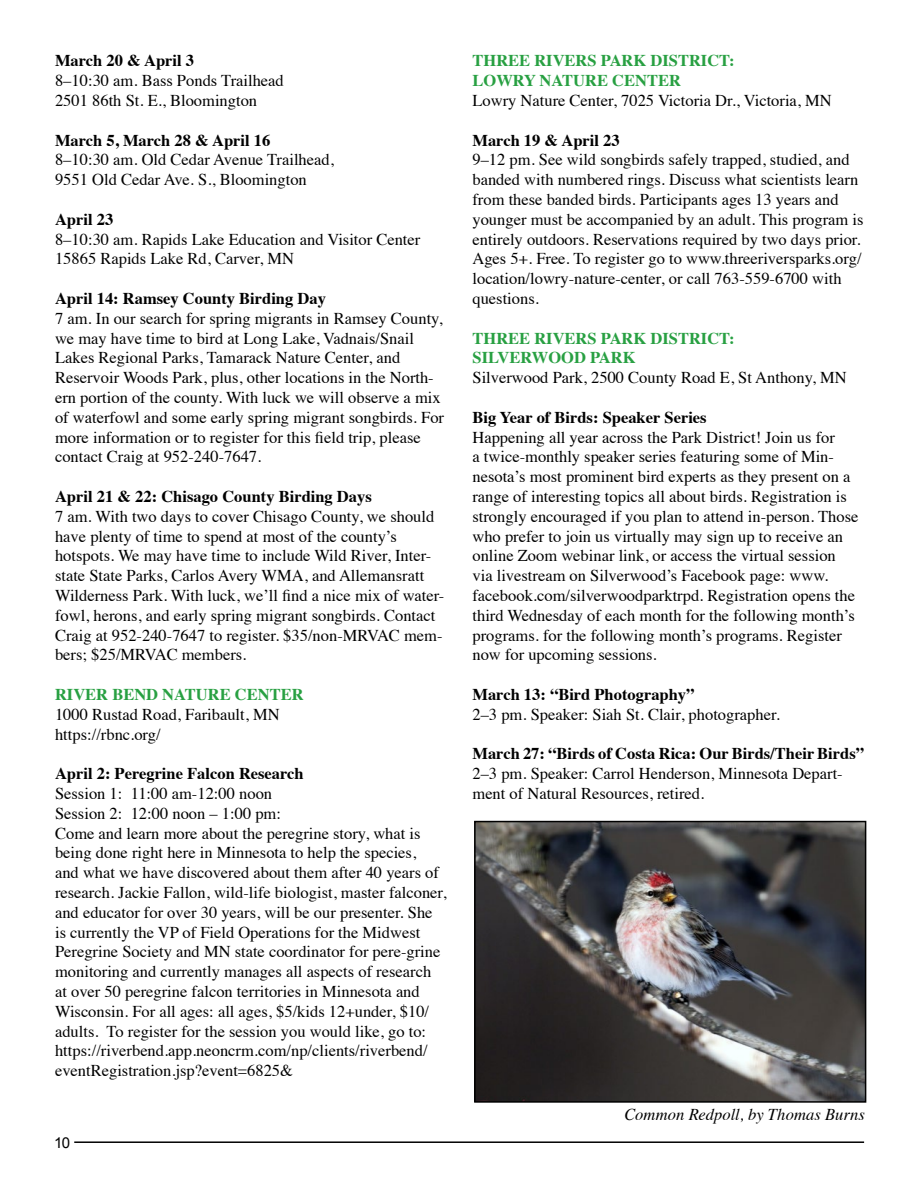
<style>
.page{position:relative;width:918px;height:1188px;background:#fff}
.page>*{position:absolute;margin:0;border:0;box-sizing:border-box;transform-origin:0 0}
.t1{font:16.5px/19.8px "Times";color:#000}
.t2{font:700 16.5px "Times";color:#000}
.t3{font:700 16.5px/19.8px "Times";color:#28a042}
.t4{font:italic 16.5px "Times";letter-spacing:.005em;color:#000}
.t5{font:15px "Arial";color:#000}
</style>
<div class="page">
<hr style="left:74px;top:1141px;width:790px;height:2px;background:#000">
<img style="left:477px;top:824px;width:386px;height:276px">
<div style="left:474px;top:821px;width:392px;height:282px;border:2px solid #000"></div>
<p class="t2" style="left:55px;top:45px;width:141px">March 20 &amp; April 3</p>
<p class="t1" style="left:55px;top:69px;width:230px">8–10:30 am. Bass Ponds Trailhead<br>2501 86th St. E., Bloomington</p>
<p class="t2" style="left:55px;top:124px;width:217px">March 5, March 28 &amp; April 16</p>
<p class="t1" style="left:55px;top:149px;width:280px">8–10:30 am. Old Cedar Avenue Trailhead,<br>9551 Old Cedar Ave. S., Bloomington</p>
<p class="t2" style="left:55px;top:203px;width:60px">April 23</p>
<p class="t1" style="left:55px;top:228px;width:367px">8–10:30 am. Rapids Lake Education and Visitor Center<br>15865 Rapids Lake Rd, Carver, MN</p>
<p class="t2" style="left:55px;top:283px;width:272px">April 14: Ramsey County Birding Day</p>
<p class="t1" style="left:55px;top:307px;width:391px">7 am. In our search for spring migrants in Ramsey County, we may have time to bird at Long Lake, Vadnais/Snail Lakes Regional Parks, Tamarack Nature Center, and Reservoir Woods Park, plus, other locations in the North&shy;ern portion of the county. With luck we will observe a mix of waterfowl and some early spring migrant songbirds. For more information or to register for this field trip, please contact Craig at 952-240-7647.</p>
<p class="t2" style="left:55px;top:481px;width:318px">April 21 &amp; 22: Chisago County Birding Days</p>
<p class="t1" style="left:55px;top:505px;width:391px">7 am. With two days to cover Chisago County, we should have plenty of time to spend at most of the county’s hotspots. We may have time to include Wild River, Inter&shy;state State Parks, Carlos Avery WMA, and Allemansratt Wilderness Park. With luck, we’ll find a nice mix of water&shy;fowl, herons, and early spring migrant songbirds. Contact Craig at 952-240-7647 to register. $35/non-MRVAC mem&shy;bers; $25/MRVAC members.</p>
<p class="t3" style="left:55px;top:683px;width:250px">RIVER BEND NATURE CENTER</p>
<p class="t1" style="left:55px;top:703px;width:226px">1000 Rustad Road, Faribault, MN https://rbnc.org/</p>
<p class="t2" style="left:55px;top:758px;width:250px">April 2: Peregrine Falcon Research</p>
<p class="t1" style="left:55px;top:782px;width:393px">Session 1: 11:00 am-12:00 noon<br>Session 2: 12:00 noon – 1:00 pm:<br>Come and learn more about the peregrine story, what is being done right here in Minnesota to help the species,<br>and what we have discovered about them after 40 years of research. Jackie Fallon, wild-life biologist, master falconer, and educator for over 30 years, will be our presenter. She is currently the VP of Field Operations for the Midwest Peregrine Society and MN state coordinator for pere-grine monitoring and currently manages all aspects of research at over 50 peregrine falcon territories in Minnesota and Wisconsin. For all ages: all ages, $5/kids 12+under, $10/ adults. To register for the session you would like, go to: https://riverbend.app.neoncrm.com/np/clients/riverbend/ eventRegistration.jsp?event=6825&amp;</p>
<p class="t5" style="left:54px;top:1133px;width:18px">10</p>
<p class="t3" style="left:472px;top:49px;width:264px">THREE RIVERS PARK DISTRICT:<br>LOWRY NATURE CENTER</p>
<p class="t1" style="left:472px;top:89px;width:361px">Lowry Nature Center, 7025 Victoria Dr., Victoria, MN</p>
<p class="t2" style="left:472px;top:124px;width:149px">March 19 &amp; April 23</p>
<p class="t1" style="left:472px;top:149px;width:393px">9–12 pm. See wild songbirds safely trapped, studied, and banded with numbered rings. Discuss what scientists learn from these banded birds. Participants ages 13 years and younger must be accompanied by an adult. This program is entirely outdoors. Reservations required by two days prior.<br>Ages 5+. Free. To register go to www.threeriversparks.org/ location/lowry-nature-center, or call 763-559-6700 with questions.</p>
<p class="t3" style="left:472px;top:326px;width:264px">THREE RIVERS PARK DISTRICT:<br>SILVERWOOD PARK</p>
<p class="t1" style="left:472px;top:366px;width:376px">Silverwood Park, 2500 County Road E, St Anthony, MN</p>
<p class="t2" style="left:472px;top:401px;width:236px">Big Year of Birds: Speaker Series</p>
<p class="t1" style="left:472px;top:426px;width:387px">Happening all year across the Park District! Join us for<br>a twice-monthly speaker series featuring some of Min&shy;nesota’s most prominent bird experts as they present on a range of interesting topics all about birds. Registration is strongly encouraged if you plan to attend in-person. Those who prefer to join us virtually may sign up to receive an online Zoom webinar link, or access the virtual session via livestream on Silverwood’s Facebook page: www. facebook.com/silverwoodparktrpd. Registration opens the third Wednesday of each month for the following month’s programs. for the following month’s programs. Register now for upcoming sessions.</p>
<p class="t2" style="left:472px;top:679px;width:223px">March 13: “Bird Photography”</p>
<p class="t1" style="left:472px;top:703px;width:309px">2–3 pm. Speaker: Siah St. Clair, photographer.</p>
<p class="t2" style="left:472px;top:738px;width:393px">March 27: “Birds of Costa Rica: Our Birds/Their Birds”</p>
<p class="t1" style="left:472px;top:762px;width:372px">2–3 pm. Speaker: Carrol Henderson, Minnesota Depart&shy;ment of Natural Resources, retired.</p>
<p class="t4" style="left:624px;top:1100px;width:242px">Common Redpoll, by Thomas Burns</p>
</div>
